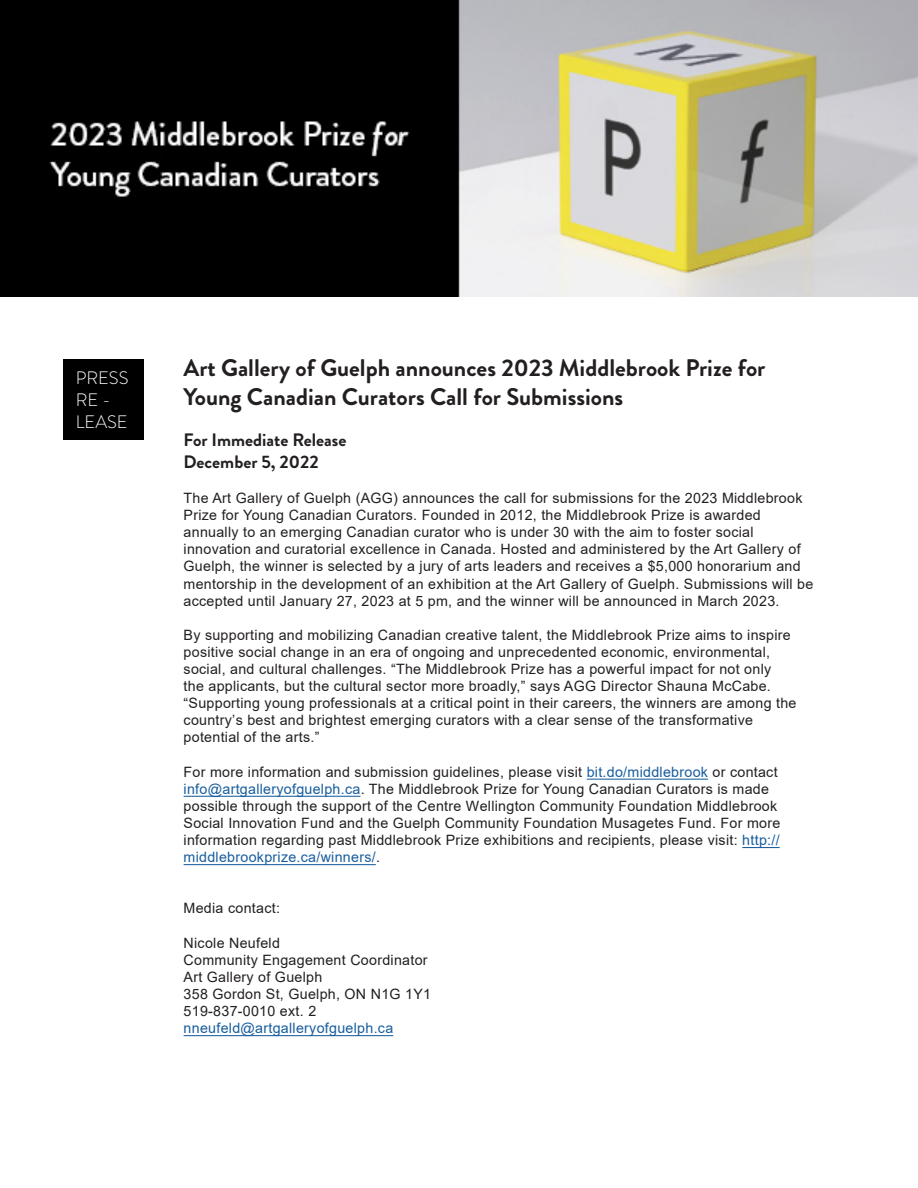
<style>
.page{position:relative;width:918px;height:1188px;background:#fff}
.page>*{position:absolute;margin:0;border:0;box-sizing:border-box;transform-origin:0 0}
.t1{font:700 24px/28.8px "Brandon Grotesque";color:#231f20}
.t2{font:700 18px/21.6px "Brandon Grotesque";color:#231f20}
.t3{font:300 18px/21.6px "Brandon Grotesque";color:#fff}
.t4{font:14.25px/17.1px "Arial";letter-spacing:.02em;color:#231f20}
.s1{color:#175d9e}
</style>
<div class="page">
<div style="left:63px;top:359px;width:81px;height:81px;background:#000"></div>
<img style="left:0;top:0;width:918px;height:297px">
<hr style="left:587px;top:779px;width:121px;height:1px;background:#175d9e">
<hr style="left:184px;top:796px;width:176px;height:1px;background:#175d9e">
<hr style="left:742px;top:847px;width:38px;height:1px;background:#175d9e">
<hr style="left:184px;top:864px;width:192px;height:1px;background:#175d9e">
<hr style="left:184px;top:1035px;width:209px;height:1px;background:#175d9e">
<p class="t3" style="left:76px;top:367px;width:54px">PRESS</p>
<p class="t3" style="left:76px;top:389px;width:53px">RE -<br>LEASE</p>
<p class="t1" style="left:184px;top:354px;width:583px">Art Gallery of Guelph announces 2023 Middlebrook Prize for<br>Young Canadian Curators Call for Submissions</p>
<p class="t2" style="left:184px;top:430px;width:164px">For Immediate Release<br>December 5, 2022</p>
<p class="t4" style="left:184px;top:489px;width:631px">The Art Gallery of Guelph (AGG) announces the call for submissions for the 2023 Middlebrook Prize for Young Canadian Curators. Founded in 2012, the Middlebrook Prize is awarded annually to an emerging Canadian curator who is under 30 with the aim to foster social innovation and curatorial excellence in Canada. Hosted and administered by the Art Gallery of Guelph, the winner is selected by a jury of arts leaders and receives a $5,000 honorarium and mentorship in the development of an exhibition at the Art Gallery of Guelph. Submissions will be accepted until January 27, 2023 at 5 pm, and the winner will be announced in March 2023.</p>
<p class="t4" style="left:184px;top:626px;width:614px">By supporting and mobilizing Canadian creative talent, the Middlebrook Prize aims to inspire positive social change in an era of ongoing and unprecedented economic, environmental, social, and cultural challenges. “The Middlebrook Prize has a powerful impact for not only<br>the applicants, but the cultural sector more broadly,” says AGG Director Shauna McCabe. “Supporting young professionals at a critical point in their careers, the winners are among the country’s best and brightest emerging curators with a clear sense of the transformative potential of the arts.”</p>
<p class="t4" style="left:184px;top:763px;width:598px">For more information and submission guidelines, please visit <span class="s1">bit.do/middlebrook</span> or contact <span class="s1">info@artgalleryofguelph.ca</span>. The Middlebrook Prize for Young Canadian Curators is made possible through the support of the Centre Wellington Community Foundation Middlebrook Social Innovation Fund and the Guelph Community Foundation Musagetes Fund. For more information regarding past Middlebrook Prize exhibitions and recipients, please visit: <span class="s1">http:// middlebrookprize.ca/winners/</span>.</p>
<p class="t4" style="left:184px;top:900px;width:98px">Media contact:</p>
<p class="t4" style="left:184px;top:934px;width:249px">Nicole Neufeld<br>Community Engagement Coordinator<br>Art Gallery of Guelph<br>358 Gordon St, Guelph, ON N1G 1Y1<br>519-837-0010 ext. 2 <span class="s1">nneufeld@artgalleryofguelph.ca</span></p>
</div>
